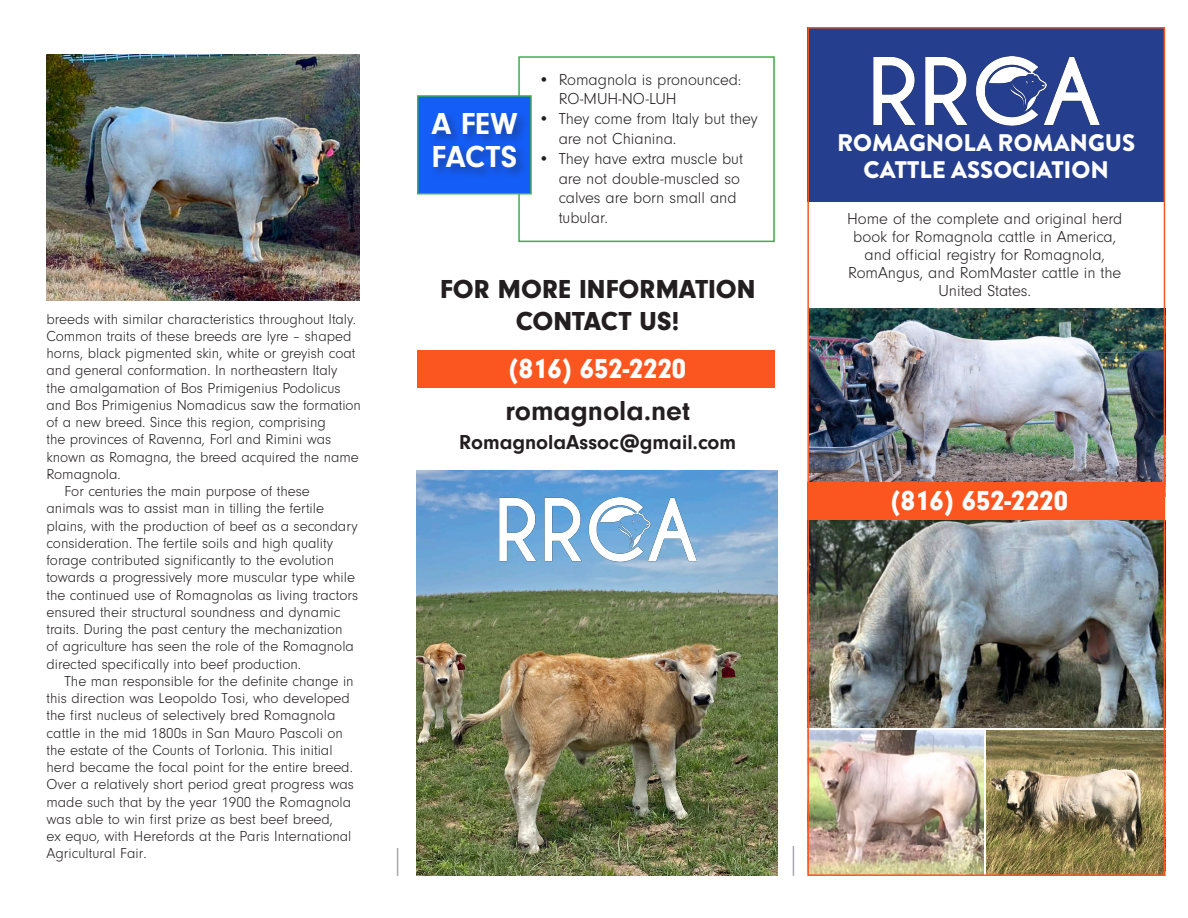
<style>
.page{position:relative;width:1188px;height:918px;background:#fff}
.page>*{position:absolute;margin:0;border:0;box-sizing:border-box;transform-origin:0 0}
.t1{font:700 31.5px "Neuzeit Gro";letter-spacing:.005em;color:#fff}
.t2{font:900 28.5px "Neuzeit Gro";color:#fff}
.t3{font:700 28.5px "Neuzeit Gro";color:#231f20}
.t4{font:900 27px/32.4px "Neuzeit Gro";color:#231f20;text-align:center}
.t5{font:900 24px "Brandon Grotesque";color:#fff}
.t6{font:700 21px "Neuzeit Gro";color:#231f20}
.t7{font:300 16.5px/19.8px "Neuzeit Gro";color:#231f20}
.t8{font:300 15px/17.2px "Neuzeit Gro";color:#231f20}
</style>
<div class="page">
<div style="left:417px;top:350px;width:358px;height:38px;background:#fc5620"></div>
<div style="left:518px;top:56px;width:257px;height:186px;border:2px solid #40ae49"></div>
<div style="left:417px;top:95px;width:115px;height:99px;background:#145df7;border:2px solid #40ae49"></div>
<img style="left:417px;top:470px;width:360px;height:406px">
<img style="left:499px;top:498px;width:198px;height:63px">
<div style="left:429px;top:110px;width:101px;height:71px;background:#231f20;opacity:.4"></div>
<img style="left:46px;top:55px;width:314px;height:245px">
<hr style="left:793px;top:846px;width:1px;height:30px;background:#a8a9ad">
<svg style="left:397px;top:848px;width:1px;height:28px"></svg>
<div style="left:807px;top:27px;width:358px;height:174px;background:#253f8e"></div>
<img style="left:986px;top:731px;width:176px;height:142px">
<img style="left:810px;top:520px;width:352px;height:208px">
<img style="left:810px;top:731px;width:173px;height:142px">
<img style="left:810px;top:308px;width:352px;height:174px">
<img style="left:873px;top:56px;width:226px;height:69px">
<div style="left:807px;top:482px;width:358px;height:38px;background:#fc5620"></div>
<div style="left:807px;top:27px;width:358px;height:849px;border:2px solid #fc5620"></div>
<p class="t8" style="left:46px;top:310px;width:316px">breeds with similar characteristics throughout Italy.<br>Common traits of these breeds are lyre – shaped horns, black pigmented skin, white or greyish coat and general conformation. In northeastern Italy<br>the amalgamation of Bos Primigenius Podolicus and Bos Primigenius Nomadicus saw the formation of a new breed. Since this region, comprising<br>the provinces of Ravenna, Forl and Rimini was known as Romagna, the breed acquired the name Romagnola.</p>
<p class="t8" style="left:46px;top:483px;width:313px;text-indent:18px">For centuries the main purpose of these animals was to assist man in tilling the fertile plains, with the production of beef as a secondary consideration. The fertile soils and high quality forage contributed significantly to the evolution towards a progressively more muscular type while the continued use of Romagnolas as living tractors ensured their structural soundness and dynamic traits. During the past century the mechanization<br>of agriculture has seen the role of the Romagnola directed specifically into beef production.</p>
<p class="t8" style="left:46px;top:673px;width:309px;text-indent:18px">The man responsible for the definite change in this direction was Leopoldo Tosi, who developed the first nucleus of selectively bred Romagnola cattle in the mid 1800s in San Mauro Pascoli on the estate of the Counts of Torlonia. This initial herd became the focal point for the entire breed.<br>Over a relatively short period great progress was made such that by the year 1900 the Romagnola was able to win first prize as best beef breed,<br>ex equo, with Herefords at the Paris International Agricultural Fair.</p>
<p class="t1" style="left:431px;top:106px;width:88px">A FEW</p>
<p class="t1" style="left:432px;top:139px;width:87px">FACTS</p>
<p class="t7" style="left:559px;top:70px;width:184px;text-indent:-20px">• Romagnola is pronounced:<br>RO-MUH-NO-LUH</p>
<p class="t7" style="left:559px;top:109px;width:201px;text-indent:-20px">• They come from Italy but they are not Chianina.</p>
<p class="t7" style="left:559px;top:149px;width:186px;text-indent:-20px">• They have extra muscle but are not double-muscled so calves are born small and tubular.</p>
<p class="t4" style="left:440px;top:273px;width:317px">FOR MORE INFORMATION<br>CONTACT US!</p>
<p class="t2" style="left:509px;top:352px;width:178px">(816) 652-2220</p>
<p class="t3" style="left:505px;top:395px;width:186px">romagnola.net</p>
<p class="t6" style="left:459px;top:430px;width:278px">RomagnolaAssoc@gmail.com</p>
<p class="t5" style="left:837px;top:126px;width:300px">ROMAGNOLA ROMANGUS</p>
<p class="t5" style="left:864px;top:153px;width:247px">CATTLE ASSOCIATION</p>
<p class="t7" style="left:847px;top:210px;width:277px;line-height:18px;text-align:center">Home of the complete and original herd book for Romagnola cattle in America, and official registry for Romagnola, RomAngus, and RomMaster cattle in the United States.</p>
<p class="t2" style="left:891px;top:485px;width:178px">(816) 652-2220</p>
</div>
